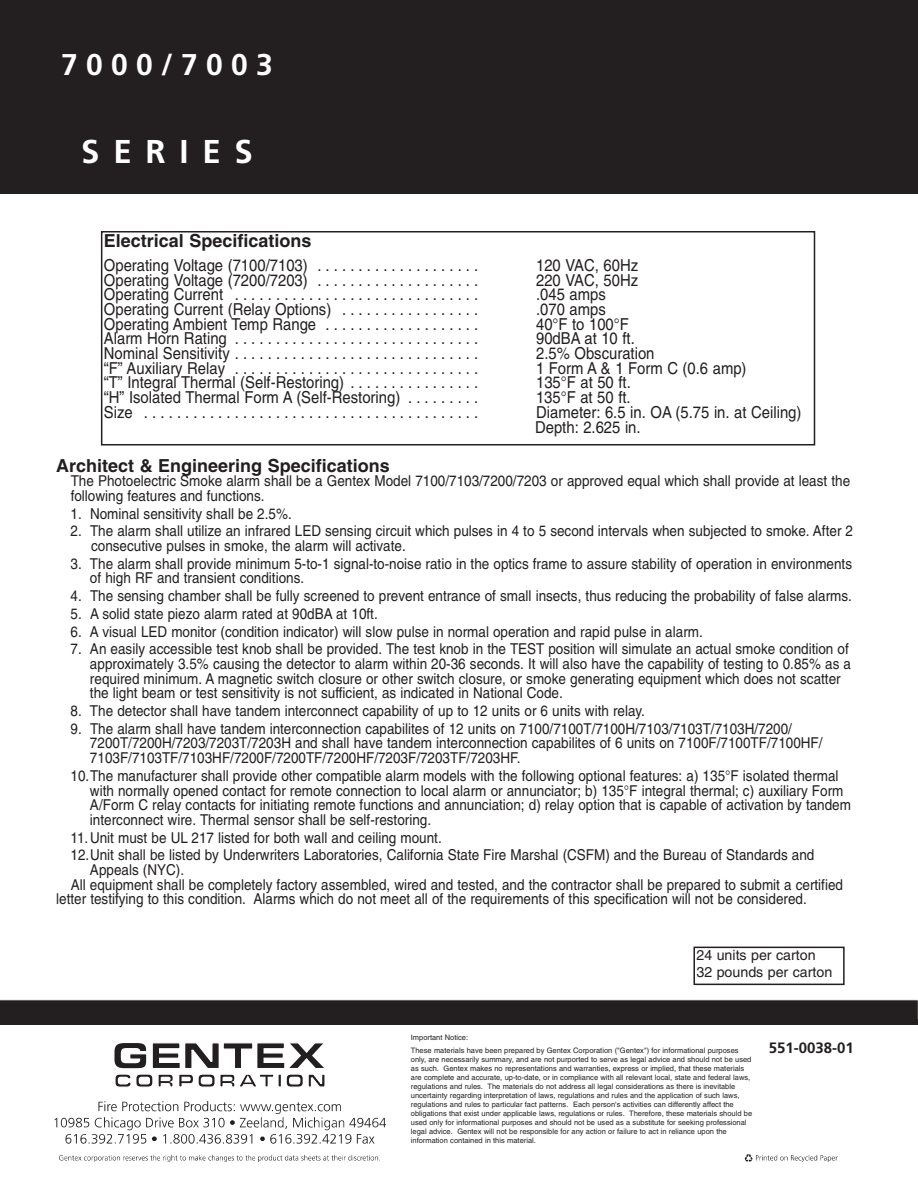
<style>
.page{position:relative;width:918px;height:1188px;background:#fff}
.page>*{position:absolute;margin:0;border:0;box-sizing:border-box;transform-origin:0 0}
.t1{font:700 33px "Frutiger";letter-spacing:.415em;color:#fff}
.t2{font:700 30px "Frutiger";letter-spacing:.28em;color:#fff}
.t3{font:700 18px "Helvetica";color:#231f20}
.t4{font:16.5px/14.7px "Helvetica";color:#231f20;scale:.9 1}
.t5{font:15px/14.7px "Helvetica";color:#231f20;scale:.9 1}
.t6{font:700 15px "Frutiger";color:#231f20}
.t7{font:14.25px/17.1px "Helvetica";color:#231f20}
.t8{font:7.5px/9px "Helvetica";color:#231f20}
</style>
<div class="page">
<div style="left:0;top:0;width:918px;height:188px;background:#231f20"></div>
<div style="left:0;top:188px;width:918px;height:6px;background:#231f20"></div>
<svg style="left:114px;top:1043px;width:211px;height:44px"></svg>
<svg style="left:0;top:999px;width:918px;height:20px;background:#302c2d"></svg>
<div style="left:0;top:1019px;width:918px;height:6px;background:#231f20"></div>
<svg style="left:54px;top:1101px;width:332px;height:43px"></svg>
<svg style="left:59px;top:1155px;width:321px;height:7px"></svg>
<svg style="left:745px;top:1154px;width:93px;height:8px"></svg>
<div style="left:693px;top:947px;width:152px;height:38px;border:2px solid #231f20"></div>
<div style="left:101px;top:231px;width:714px;height:215px;border:2px solid #231f20"></div>
<h2 class="t2" style="left:61px;top:52px;width:213px">7000/7003</h2>
<h1 class="t1" style="left:81px;top:138px;width:173px">SERIES</h1>
<p class="t3" style="left:104px;top:234px;width:209px">Electrical Specifications</p>
<p class="t4" style="left:104px;top:259px;width:418px">Operating Voltage (7100/7103) . . . . . . . . . . . . . . . . . . . .</p>
<p class="t4" style="left:536px;top:259px;width:115px">120 VAC, 60Hz</p>
<p class="t4" style="left:104px;top:274px;width:418px">Operating Voltage (7200/7203) . . . . . . . . . . . . . . . . . . . .</p>
<p class="t4" style="left:536px;top:274px;width:115px">220 VAC, 50Hz</p>
<p class="t4" style="left:104px;top:289px;width:418px">Operating Current . . . . . . . . . . . . . . . . . . . . . . . . . . . . . .</p>
<p class="t4" style="left:536px;top:289px;width:79px">.045 amps</p>
<p class="t4" style="left:104px;top:303px;width:418px">Operating Current (Relay Options) . . . . . . . . . . . . . . . . .</p>
<p class="t4" style="left:536px;top:303px;width:79px">.070 amps</p>
<p class="t4" style="left:104px;top:318px;width:418px">Operating Ambient Temp Range . . . . . . . . . . . . . . . . . . .</p>
<p class="t4" style="left:536px;top:318px;width:105px">40°F to 100°F</p>
<p class="t4" style="left:104px;top:333px;width:418px">Alarm Horn Rating . . . . . . . . . . . . . . . . . . . . . . . . . . . . . .</p>
<p class="t4" style="left:536px;top:333px;width:111px">90dBA at 10 ft.</p>
<p class="t4" style="left:104px;top:347px;width:418px">Nominal Sensitivity . . . . . . . . . . . . . . . . . . . . . . . . . . . . . .</p>
<p class="t4" style="left:536px;top:347px;width:133px">2.5% Obscuration</p>
<p class="t4" style="left:104px;top:362px;width:418px">“F” Auxiliary Relay . . . . . . . . . . . . . . . . . . . . . . . . . . . . . .</p>
<p class="t4" style="left:536px;top:362px;width:235px">1 Form A &amp; 1 Form C (0.6 amp)</p>
<p class="t4" style="left:104px;top:377px;width:418px">“T” Integral Thermal (Self-Restoring) . . . . . . . . . . . . . . . .</p>
<p class="t4" style="left:536px;top:377px;width:107px">135°F at 50 ft.</p>
<p class="t4" style="left:104px;top:391px;width:417px">“H” Isolated Thermal Form A (Self-Restoring) . . . . . . . . .</p>
<p class="t4" style="left:536px;top:391px;width:107px">135°F at 50 ft.</p>
<p class="t4" style="left:104px;top:406px;width:418px">Size . . . . . . . . . . . . . . . . . . . . . . . . . . . . . . . . . . . . . . . . .</p>
<p class="t4" style="left:535px;top:406px;width:298px">Diameter: 6.5 in. OA (5.75 in. at Ceiling)<br>Depth: 2.625 in.</p>
<p class="t3" style="left:56px;top:458px;width:335px">Architect &amp; Engineering Specifications</p>
<p class="t5" style="left:71px;top:475px;width:868px">The Photoelectric Smoke alarm shall be a Gentex Model 7100/7103/7200/7203 or approved equal which shall provide at least the following features and functions.</p>
<p class="t5" style="left:71px;top:507px;width:247px">1. Nominal sensitivity shall be 2.5%.</p>
<p class="t5" style="left:91px;top:525px;width:848px;text-indent:-21px">2. The alarm shall utilize an infrared LED sensing circuit which pulses in 4 to 5 second intervals when subjected to smoke. After 2 consecutive pulses in smoke, the alarm will activate.</p>
<p class="t5" style="left:90px;top:557px;width:848px;text-indent:-19px">3. The alarm shall provide minimum 5-to-1 signal-to-noise ratio in the optics frame to assure stability of operation in environments of high RF and transient conditions.</p>
<p class="t5" style="left:71px;top:590px;width:870px">4. The sensing chamber shall be fully screened to prevent entrance of small insects, thus reducing the probability of false alarms.</p>
<p class="t5" style="left:71px;top:608px;width:343px">5. A solid state piezo alarm rated at 90dBA at 10ft.</p>
<p class="t5" style="left:71px;top:625px;width:704px">6. A visual LED monitor (condition indicator) will slow pulse in normal operation and rapid pulse in alarm.</p>
<p class="t5" style="left:90px;top:643px;width:847px;text-indent:-19px">7. An easily accessible test knob shall be provided. The test knob in the TEST position will simulate an actual smoke condition of approximately 3.5% causing the detector to alarm within 20-36 seconds. It will also have the capability of testing to 0.85% as a required minimum. A magnetic switch closure or other switch closure, or smoke generating equipment which does not scatter the light beam or test sensitivity is not sufficient, as indicated in National Code.</p>
<p class="t5" style="left:71px;top:705px;width:640px">8. The detector shall have tandem interconnect capability of up to 12 units or 6 units with relay.</p>
<p class="t5" style="left:90px;top:722px;width:816px;text-indent:-19px">9. The alarm shall have tandem interconnection capabilites of 12 units on 7100/7100T/7100H/7103/7103T/7103H/7200/<br>7200T/7200H/7203/7203T/7203H and shall have tandem interconnection capabilites of 6 units on 7100F/7100TF/7100HF/<br>7103F/7103TF/7103HF/7200F/7200TF/7200HF/7203F/7203TF/7203HF.</p>
<p class="t5" style="left:90px;top:770px;width:847px;text-indent:-19px">10.The manufacturer shall provide other compatible alarm models with the following optional features: a) 135°F isolated thermal with normally opened contact for remote connection to local alarm or annunciator; b) 135°F integral thermal; c) auxiliary Form A/Form C relay contacts for initiating remote functions and annunciation; d) relay option that is capable of activation by tandem interconnect wire. Thermal sensor shall be self-restoring.</p>
<p class="t5" style="left:71px;top:830px;width:828px;line-height:17.7px">11.Unit must be UL 217 listed for both wall and ceiling mount.<br>12.Unit shall be listed by Underwriters Laboratories, California State Fire Marshal (CSFM) and the Bureau of Standards and</p>
<p class="t5" style="left:90px;top:864px;width:106px">Appeals (NYC).</p>
<p class="t5" style="left:71px;top:878px;width:860px">All equipment shall be completely factory assembled, wired and tested, and the contractor shall be prepared to submit a certified</p>
<p class="t5" style="left:56px;top:893px;width:835px">letter testifying to this condition. Alarms which do not meet all of the requirements of this specification will not be considered.</p>
<p class="t7" style="left:696px;top:948px;width:137px">24 units per carton<br>32 pounds per carton</p>
<p class="t8" style="left:411px;top:1031px;width:329px;line-height:13px">Important Notice:<br>These materials have been prepared by Gentex Corporation ("Gentex") for informational purposes</p>
<p class="t8" style="left:411px;top:1055px;width:343px">only, are necessarily summary, and are not purported to serve as legal advice and should not be used as such. Gentex makes no representations and warranties, express or implied, that these materials are complete and accurate, up-to-date, or in compliance with all relevant local, state and federal laws, regulations and rules. The materials do not address all legal considerations as there is inevitable uncertainty regarding interpretation of laws, regulations and rules and the application of such laws, regulations and rules to particular fact patterns. Each person's activities can differently affect the obligations that exist under applicable laws, regulations or rules. Therefore, these materials should be used only for informational purposes and should not be used as a substitute for seeking professional legal advice. Gentex will not be responsible for any action or failure to act in reliance upon the information contained in this material.</p>
<p class="t6" style="left:769px;top:1042px;width:87px">551-0038-01</p>
</div>
